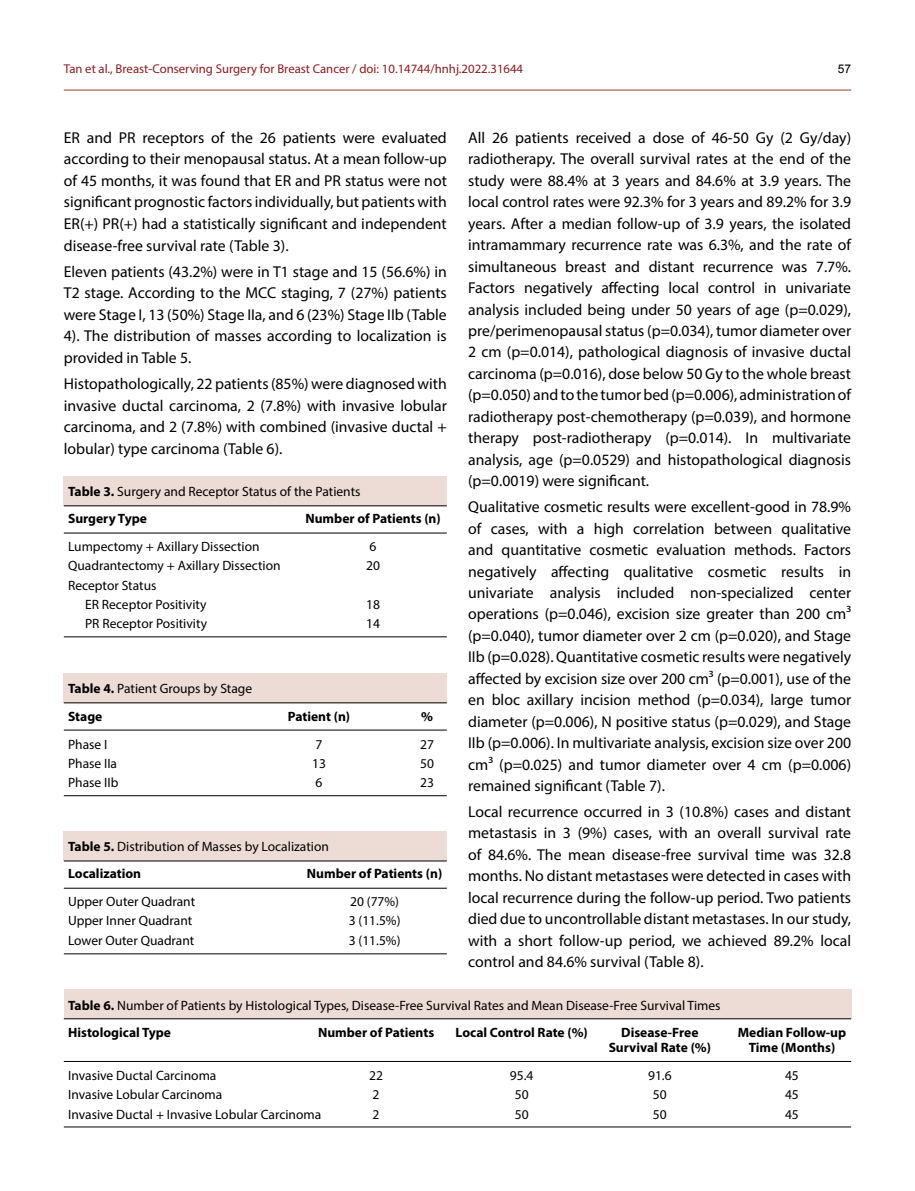
<style>
.page{position:relative;width:915px;height:1191px;background:#fff}
.page>*{position:absolute;margin:0;border:0;box-sizing:border-box;transform-origin:0 0}
.t1{font:15.75px/21.5px "Myriad Pro";color:#000;text-align:justify}
.t2{font:13.5px/27.8px "Myriad Pro";color:#000}
.t3{font:700 13.5px "Myriad Pro";color:#000}
.t4{font:12.75px "Myriad Pro";color:#8f1b1e}
.t5{font:12px "Arial";color:#000}
.s1{font-weight:700}
</style>
<div class="page">
<hr style="left:64px;top:89px;width:786px;height:2px;background:#bd7f6c">
<div style="left:64px;top:476px;width:382px;height:30px;background:#ecdcd5"></div>
<hr style="left:64px;top:533px;width:382px;height:1px;background:#000">
<hr style="left:64px;top:636px;width:382px;height:1px;background:#000">
<hr style="left:64px;top:505px;width:382px;height:1px;background:#000">
<div style="left:64px;top:673px;width:382px;height:30px;background:#ecdcd5"></div>
<hr style="left:64px;top:730px;width:382px;height:1px;background:#000">
<hr style="left:64px;top:795px;width:382px;height:1px;background:#000">
<hr style="left:64px;top:702px;width:382px;height:1px;background:#000">
<div style="left:64px;top:831px;width:382px;height:30px;background:#ecdcd5"></div>
<hr style="left:64px;top:888px;width:382px;height:1px;background:#000">
<hr style="left:64px;top:953px;width:382px;height:1px;background:#000">
<hr style="left:64px;top:860px;width:382px;height:1px;background:#000">
<div style="left:64px;top:989px;width:786px;height:30px;background:#ecdcd5"></div>
<hr style="left:64px;top:1061px;width:786px;height:1px;background:#000">
<hr style="left:64px;top:1126px;width:786px;height:1px;background:#000">
<hr style="left:64px;top:1018px;width:786px;height:1px;background:#000">
<p class="t4" style="left:64px;top:61px;width:460px">Tan et al., Breast-Conserving Surgery for Breast Cancer / doi: 10.14744/hnhj.2022.31644</p>
<p class="t5" style="left:837px;top:60px;width:15px">57</p>
<p class="t1" style="left:64px;top:126px;width:384px">ER and PR receptors of the 26 patients were evaluated according to their menopausal status. At a mean follow-up of 45 months, it was found that ER and PR status were not significant prognostic factors individually, but patients with ER(+) PR(+) had a statistically significant and independent disease-free survival rate (Table 3).</p>
<p class="t1" style="left:64px;top:260px;width:384px">Eleven patients (43.2%) were in T1 stage and 15 (56.6%) in T2 stage. According to the MCC staging, 7 (27%) patients were Stage I, 13 (50%) Stage IIa, and 6 (23%) Stage IIb (Table 4). The distribution of masses according to localization is provided in Table 5.</p>
<p class="t1" style="left:64px;top:372px;width:384px">Histopathologically, 22 patients (85%) were diagnosed with invasive ductal carcinoma, 2 (7.8%) with invasive lobular carcinoma, and 2 (7.8%) with combined (invasive ductal + lobular) type carcinoma (Table 6).</p>
<p class="t2" style="left:68px;top:477px;width:294px"><span class="s1">Table 3.</span> Surgery and Receptor Status of the Patients<br><span class="s1">Surgery Type</span></p>
<p class="t3" style="left:305px;top:510px;width:137px">Number of Patients (n)</p>
<p class="t2" style="left:68px;top:532px;width:193px">Lumpectomy + Axillary Dissection</p>
<p class="t2" style="left:369px;top:532px;width:8px">6</p>
<p class="t2" style="left:68px;top:552px;width:214px">Quadrantectomy + Axillary Dissection</p>
<p class="t2" style="left:366px;top:552px;width:15px">20</p>
<p class="t2" style="left:85px;top:575px;width:123px;line-height:19.2px;text-indent:-17px">Receptor Status<br>ER Receptor Positivity</p>
<p class="t2" style="left:366px;top:590px;width:15px">18</p>
<p class="t2" style="left:85px;top:609px;width:123px">PR Receptor Positivity</p>
<p class="t2" style="left:366px;top:609px;width:15px">14</p>
<p class="t2" style="left:68px;top:674px;width:186px"><span class="s1">Table 4.</span> Patient Groups by Stage<br><span class="s1">Stage</span></p>
<p class="t3" style="left:288px;top:707px;width:64px">Patient (n)</p>
<p class="t3" style="left:421px;top:707px;width:13px">%</p>
<p class="t2" style="left:68px;top:730px;width:41px">Phase I</p>
<p class="t2" style="left:315px;top:730px;width:8px">7</p>
<p class="t2" style="left:420px;top:730px;width:15px">27</p>
<p class="t2" style="left:68px;top:749px;width:51px">Phase IIa</p>
<p class="t2" style="left:312px;top:749px;width:15px">13</p>
<p class="t2" style="left:420px;top:749px;width:15px">50</p>
<p class="t2" style="left:68px;top:768px;width:52px">Phase IIb</p>
<p class="t2" style="left:315px;top:768px;width:8px">6</p>
<p class="t2" style="left:420px;top:768px;width:15px">23</p>
<p class="t2" style="left:68px;top:832px;width:262px"><span class="s1">Table 5.</span> Distribution of Masses by Localization<br><span class="s1">Localization</span></p>
<p class="t3" style="left:307px;top:865px;width:137px">Number of Patients (n)</p>
<p class="t2" style="left:68px;top:887px;width:129px">Upper Outer Quadrant</p>
<p class="t2" style="left:350px;top:887px;width:50px">20 (77%)</p>
<p class="t2" style="left:68px;top:906px;width:126px">Upper Inner Quadrant</p>
<p class="t2" style="left:348px;top:906px;width:53px">3 (11.5%)</p>
<p class="t2" style="left:68px;top:926px;width:128px">Lower Outer Quadrant</p>
<p class="t2" style="left:348px;top:926px;width:53px">3 (11.5%)</p>
<p class="t1" style="left:468px;top:126px;width:384px">All 26 patients received a dose of 46-50 Gy (2 Gy/day) radiotherapy. The overall survival rates at the end of the study were 88.4% at 3 years and 84.6% at 3.9 years. The local control rates were 92.3% for 3 years and 89.2% for 3.9 years. After a median follow-up of 3.9 years, the isolated intramammary recurrence rate was 6.3%, and the rate of simultaneous breast and distant recurrence was 7.7%.<br>Factors negatively affecting local control in univariate analysis included being under 50 years of age (p=0.029), pre/perimenopausal status (p=0.034), tumor diameter over 2 cm (p=0.014), pathological diagnosis of invasive ductal carcinoma (p=0.016), dose below 50 Gy to the whole breast (p=0.050) and to the tumor bed (p=0.006), administration of radiotherapy post-chemotherapy (p=0.039), and hormone therapy post-radiotherapy (p=0.014). In multivariate analysis, age (p=0.0529) and histopathological diagnosis (p=0.0019) were significant.</p>
<p class="t1" style="left:468px;top:496px;width:384px">Qualitative cosmetic results were excellent-good in 78.9% of cases, with a high correlation between qualitative and quantitative cosmetic evaluation methods. Factors negatively affecting qualitative cosmetic results in univariate analysis included non-specialized center operations (p=0.046), excision size greater than 200 cm³ (p=0.040), tumor diameter over 2 cm (p=0.020), and Stage IIb (p=0.028). Quantitative cosmetic results were negatively affected by excision size over 200 cm³ (p=0.001), use of the en bloc axillary incision method (p=0.034), large tumor diameter (p=0.006), N positive status (p=0.029), and Stage IIb (p=0.006). In multivariate analysis, excision size over 200 cm³ (p=0.025) and tumor diameter over 4 cm (p=0.006) remained significant (Table 7).</p>
<p class="t1" style="left:468px;top:800px;width:384px">Local recurrence occurred in 3 (10.8%) cases and distant metastasis in 3 (9%) cases, with an overall survival rate of 84.6%. The mean disease-free survival time was 32.8 months. No distant metastases were detected in cases with local recurrence during the follow-up period. Two patients died due to uncontrollable distant metastases. In our study, with a short follow-up period, we achieved 89.2% local control and 84.6% survival (Table 8).</p>
<p class="t2" style="left:68px;top:991px;width:653px"><span class="s1">Table 6.</span> Number of Patients by Histological Types, Disease-Free Survival Rates and Mean Disease-Free Survival Times<br><span class="s1">Histological Type</span></p>
<p class="t3" style="left:318px;top:1024px;width:118px">Number of Patients</p>
<p class="t3" style="left:455px;top:1024px;width:134px">Local Control Rate (%)</p>
<p class="t3" style="left:621px;top:1024px;width:79px">Disease-Free</p>
<p class="t3" style="left:737px;top:1024px;width:110px">Median Follow-up</p>
<p class="t3" style="left:608px;top:1039px;width:104px">Survival Rate (%)</p>
<p class="t3" style="left:748px;top:1039px;width:88px">Time (Months)</p>
<p class="t2" style="left:68px;top:1061px;width:150px">Invasive Ductal Carcinoma</p>
<p class="t2" style="left:369px;top:1061px;width:15px">22</p>
<p class="t2" style="left:509px;top:1061px;width:25px">95.4</p>
<p class="t2" style="left:647px;top:1061px;width:25px">91.6</p>
<p class="t2" style="left:784px;top:1061px;width:15px">45</p>
<p class="t2" style="left:68px;top:1080px;width:156px">Invasive Lobular Carcinoma</p>
<p class="t2" style="left:372px;top:1080px;width:8px">2</p>
<p class="t2" style="left:514px;top:1080px;width:15px">50</p>
<p class="t2" style="left:652px;top:1080px;width:15px">50</p>
<p class="t2" style="left:784px;top:1080px;width:15px">45</p>
<p class="t2" style="left:68px;top:1100px;width:254px">Invasive Ductal + Invasive Lobular Carcinoma</p>
<p class="t2" style="left:372px;top:1100px;width:8px">2</p>
<p class="t2" style="left:514px;top:1100px;width:15px">50</p>
<p class="t2" style="left:652px;top:1100px;width:15px">50</p>
<p class="t2" style="left:784px;top:1100px;width:15px">45</p>
</div>
